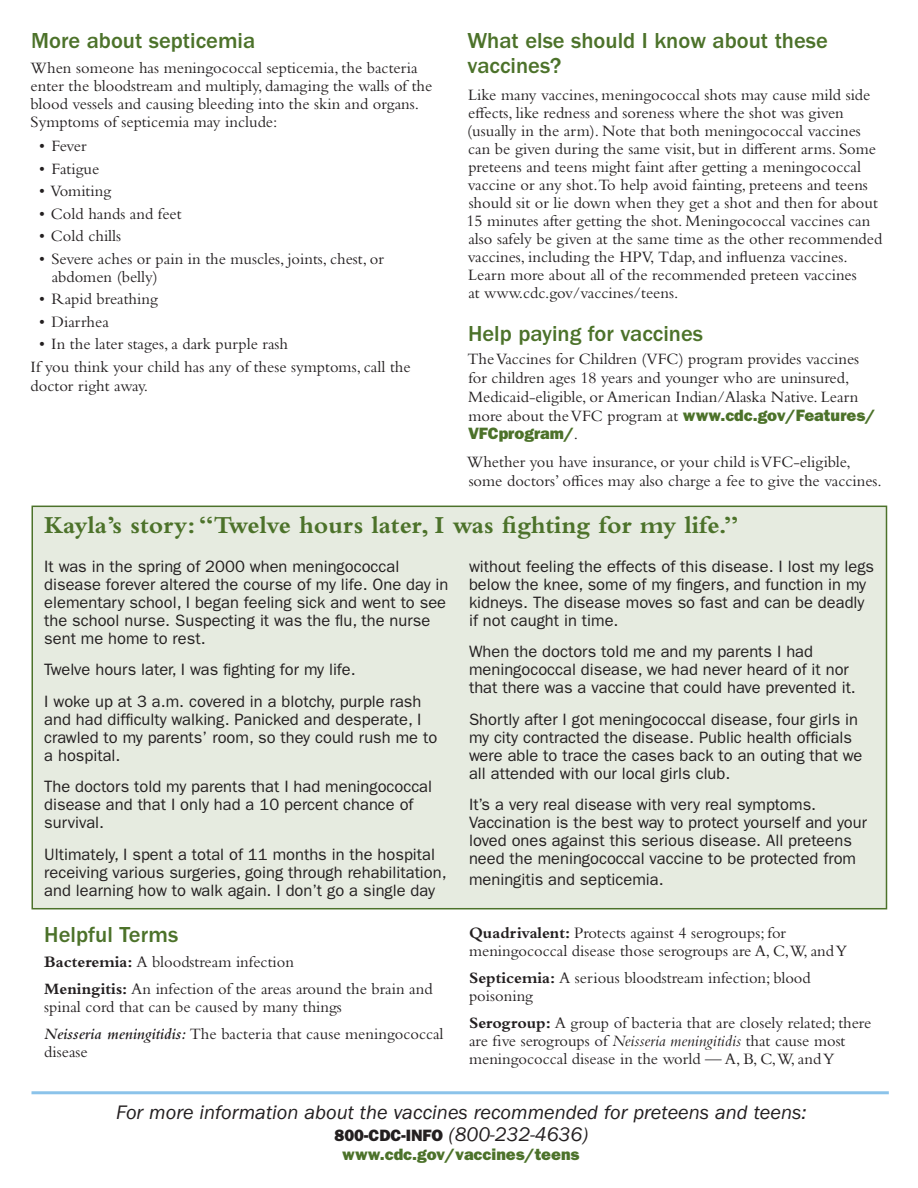
<style>
.page{position:relative;width:918px;height:1188px;background:#fff}
.page>*{position:absolute;margin:0;border:0;box-sizing:border-box;transform-origin:0 0}
.t1{font:700 25.5px "Bembo Std";color:#4c722a}
.t2{font:500 22.5px/24.8px "ITC Franklin Gothic Std";color:#4c722a}
.t3{font:italic 20.25px/22.5px "ITC Franklin Gothic Std";color:#231f20;text-align:center}
.t4{font:16.5px/18px "Bembo Std";color:#231f20}
.t5{font:16.5px/18px "ITC Franklin Gothic Std";color:#231f20}
.t6{font:16.5px "ITC Franklin Gothic Std Hvy";color:#4c722a}
.s1{font-family:"ITC Franklin Gothic Std Hvy";color:#4c722a}
.s2{font-family:"Bembo Std";color:#231f20}
.s3{font-weight:700}
.s4{font-weight:600;font-style:italic}
.s5{font-style:italic}
.s6{font-family:"ITC Franklin Gothic Std Hvy";font-style:normal;font-size:16.5px}
</style>
<div class="page">
<div style="left:32px;top:506px;width:855px;height:403px;background:#e6ebe0;border:2px solid #4c722a"></div>
<hr style="left:32px;top:1091px;width:857px;height:3px;background:#8bc3ea">
<h2 class="t2" style="left:31px;top:28px;width:226px">More about septicemia</h2>
<p class="t4" style="left:31px;top:58px;width:403px">When someone has meningococcal septicemia, the bacteria enter the bloodstream and multiply, damaging the walls of the blood vessels and causing bleeding into the skin and organs.<br>Symptoms of septicemia may include:</p>
<p class="t4" style="left:39px;top:137px;width:49px">• Fever</p>
<p class="t4" style="left:39px;top:159px;width:62px">• Fatigue</p>
<p class="t4" style="left:39px;top:182px;width:74px">• Vomiting</p>
<p class="t4" style="left:39px;top:204px;width:144px">• Cold hands and feet</p>
<p class="t4" style="left:39px;top:227px;width:84px">• Cold chills</p>
<p class="t4" style="left:52px;top:249px;width:334px;text-indent:-13px">• Severe aches or pain in the muscles, joints, chest, or abdomen (belly)</p>
<p class="t4" style="left:39px;top:290px;width:120px">• Rapid breathing</p>
<p class="t4" style="left:39px;top:312px;width:71px">• Diarrhea</p>
<p class="t4" style="left:39px;top:335px;width:251px">• In the later stages, a dark purple rash</p>
<p class="t4" style="left:31px;top:357px;width:382px;line-height:18.8px">If you think your child has any of these symptoms, call the doctor right away.</p>
<h2 class="t2" style="left:467px;top:28px;width:362px">What else should I know about these vaccines?</h2>
<p class="t4" style="left:466px;top:85px;width:417px">Like many vaccines, meningococcal shots may cause mild side effects, like redness and soreness where the shot was given (usually in the arm). Note that both meningococcal vaccines can be given during the same visit, but in different arms. Some preteens and teens might faint after getting a meningococcal vaccine or any shot.To help avoid fainting, preteens and teens should sit or lie down when they get a shot and then for about 15 minutes after getting the shot. Meningococcal vaccines can also safely be given at the same time as the other recommended vaccines, including the HPV, Tdap, and influenza vaccines.<br>Learn more about all of the recommended preteen vaccines<br>at www.cdc.gov/vaccines/teens.</p>
<h2 class="t2" style="left:468px;top:321px;width:237px">Help paying for vaccines</h2>
<p class="t4" style="left:467px;top:349px;width:409px;line-height:18.8px">The Vaccines for Children (VFC) program provides vaccines for children ages 18 years and younger who are uninsured, Medicaid-eligible, or American Indian/Alaska Native. Learn more about the VFC program at <span class="s1">www.cdc.gov/Features/</span></p>
<p class="t6" style="left:468px;top:424px;width:112px">VFCprogram/<span class="s2">.</span></p>
<p class="t4" style="left:467px;top:452px;width:416px;line-height:18.8px">Whether you have insurance, or your child is VFC-eligible, some doctors’ offices may also charge a fee to give the vaccines.</p>
<h2 class="t1" style="left:44px;top:511px;width:696px">Kayla’s story:“Twelve hours later, I was fighting for my life.”</h2>
<p class="t5" style="left:44px;top:557px;width:406px">It was in the spring of 2000 when meningococcal disease forever altered the course of my life. One day in elementary school, I began feeling sick and went to see the school nurse. Suspecting it was the flu, the nurse sent me home to rest.</p>
<p class="t5" style="left:44px;top:661px;width:313px">Twelve hours later, I was fighting for my life.</p>
<p class="t5" style="left:44px;top:692px;width:395px">I woke up at 3 a.m. covered in a blotchy, purple rash and had difficulty walking. Panicked and desperate, I crawled to my parents’ room, so they could rush me to a hospital.</p>
<p class="t5" style="left:44px;top:778px;width:389px">The doctors told my parents that I had meningococcal disease and that I only had a 10 percent chance of survival.</p>
<p class="t5" style="left:44px;top:845px;width:404px">Ultimately, I spent a total of 11 months in the hospital receiving various surgeries, going through rehabilitation, and learning how to walk again. I don’t go a single day</p>
<h2 class="t2" style="left:44px;top:922px;width:135px">Helpful Terms</h2>
<p class="t4" style="left:44px;top:952px;width:251px"><span class="s3">Bacteremia:</span> A bloodstream infection</p>
<p class="t4" style="left:44px;top:979px;width:390px"><span class="s3">Meningitis:</span> An infection of the areas around the brain and spinal cord that can be caused by many things</p>
<p class="t4" style="left:44px;top:1024px;width:401px"><span class="s4">Neisseria meningitidis:</span> The bacteria that cause meningococcal disease</p>
<p class="t5" style="left:469px;top:557px;width:407px">without feeling the effects of this disease. I lost my legs below the knee, some of my fingers, and function in my kidneys. The disease moves so fast and can be deadly if not caught in time.</p>
<p class="t5" style="left:469px;top:643px;width:388px">When the doctors told me and my parents I had meningococcal disease, we had never heard of it nor that there was a vaccine that could have prevented it.</p>
<p class="t5" style="left:469px;top:710px;width:395px">Shortly after I got meningococcal disease, four girls in my city contracted the disease. Public health officials were able to trace the cases back to an outing that we all attended with our local girls club.</p>
<p class="t5" style="left:469px;top:796px;width:399px">It’s a very real disease with very real symptoms.<br>Vaccination is the best way to protect yourself and your loved ones against this serious disease. All preteens need the meningococcal vaccine to be protected from</p>
<p class="t5" style="left:469px;top:871px;width:196px">meningitis and septicemia.</p>
<p class="t4" style="left:469px;top:923px;width:380px"><span class="s3">Quadrivalent:</span> Protects against 4 serogroups; for meningococcal disease those serogroups are A, C,W, and Y</p>
<p class="t4" style="left:469px;top:968px;width:343px"><span class="s3">Septicemia:</span> A serious bloodstream infection; blood poisoning</p>
<p class="t4" style="left:469px;top:1013px;width:404px"><span class="s3">Serogroup:</span> A group of bacteria that are closely related; there are five serogroups of <span class="s5">Neisseria meningitidis</span> that cause most meningococcal disease in the world — A, B, C,W, and Y</p>
<h3 class="t3" style="left:116px;top:1101px;width:692px">For more information about the vaccines recommended for preteens and teens:<br><span class="s6">800-CDC-INFO</span> (800-232-4636)</h3>
<p class="t6" style="left:342px;top:1144px;width:239px">www.cdc.gov/vaccines/teens</p>
</div>
